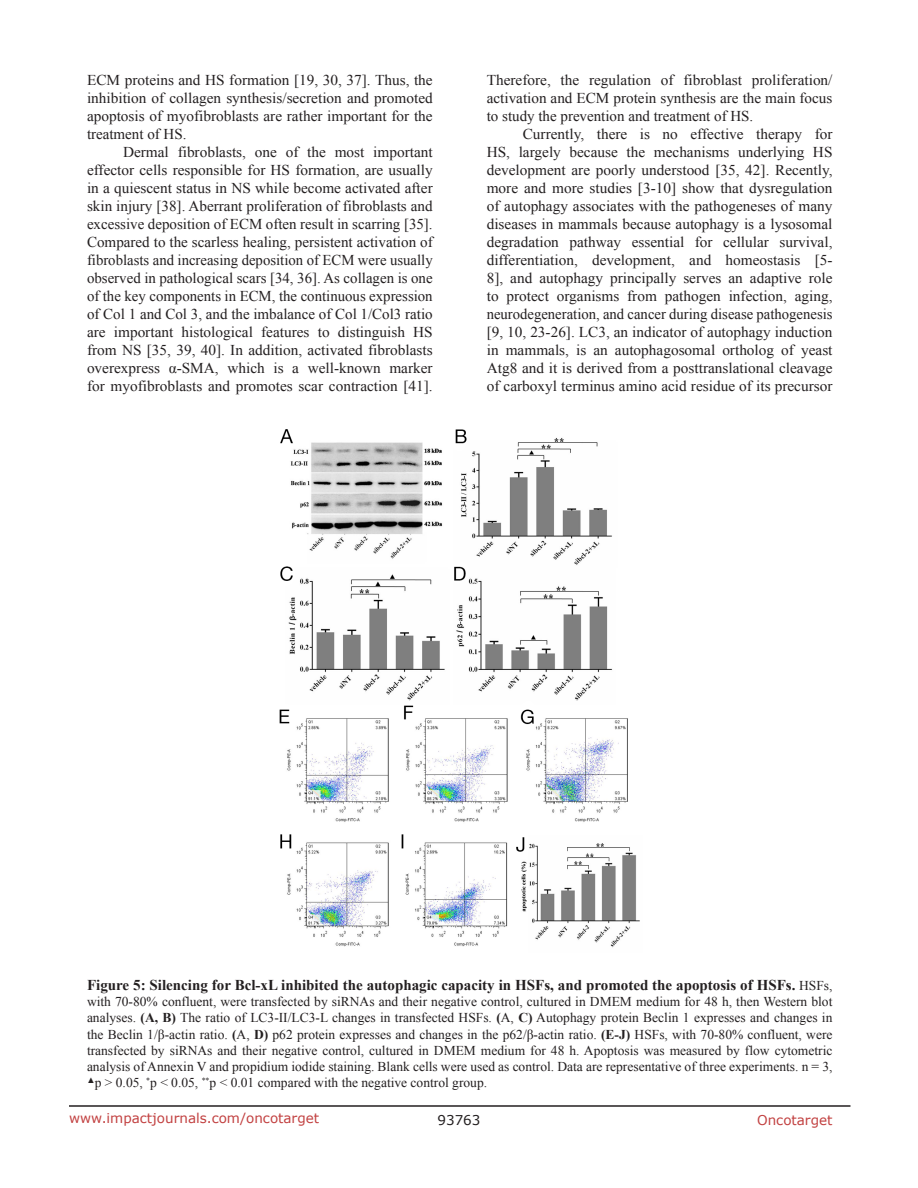
<style>
.page{position:relative;width:918px;height:1188px;background:#fff}
.page>*{position:absolute;margin:0;border:0;box-sizing:border-box;transform-origin:0 0}
.BodyText{font:15px/18px "Times New Roman";color:#231f20;text-align:justify}
.figuretext{font:700 15px "Times New Roman";color:#231f20}
.figuretext-2{font:13.5px/16.2px "Times New Roman";color:#231f20;text-align:justify}
.t1{font:13.5px "Verdana";color:#c24141}
.t2{font:13.5px "Verdana";color:#231f20}
.s1{font-weight:400;font-size:13.5px}
.s2{font-weight:700}
</style>
<div class="page">
<hr style="left:69px;top:1105px;width:781px;height:2px;background:#231f20">
<img style="left:279px;top:429px;width:361px;height:519px">
<p class="BodyText" style="left:87px;top:71px;width:347px">ECM proteins and HS formation [19, 30, 37]. Thus, the inhibition of collagen synthesis/secretion and promoted apoptosis of myofibroblasts are rather important for the treatment of HS.</p>
<p class="BodyText" style="left:87px;top:143px;width:347px;text-indent:36px">Dermal fibroblasts, one of the most important effector cells responsible for HS formation, are usually in a quiescent status in NS while become activated after skin injury [38]. Aberrant proliferation of fibroblasts and excessive deposition of ECM often result in scarring [35].<br>Compared to the scarless healing, persistent activation of fibroblasts and increasing deposition of ECM were usually observed in pathological scars [34, 36]. As collagen is one of the key components in ECM, the continuous expression of Col 1 and Col 3, and the imbalance of Col 1/Col3 ratio are important histological features to distinguish HS from NS [35, 39, 40]. In addition, activated fibroblasts overexpress α-SMA, which is a well-known marker for myofibroblasts and promotes scar contraction [41].</p>
<p class="BodyText" style="left:487px;top:71px;width:347px">Therefore, the regulation of fibroblast proliferation/ activation and ECM protein synthesis are the main focus to study the prevention and treatment of HS.</p>
<p class="BodyText" style="left:487px;top:125px;width:347px;text-indent:36px">Currently, there is no effective therapy for HS, largely because the mechanisms underlying HS development are poorly understood [35, 42]. Recently, more and more studies [3-10] show that dysregulation of autophagy associates with the pathogeneses of many diseases in mammals because autophagy is a lysosomal degradation pathway essential for cellular survival, differentiation, development, and homeostasis [5- 8], and autophagy principally serves an adaptive role to protect organisms from pathogen infection, aging, neurodegeneration, and cancer during disease pathogenesis [9, 10, 23-26]. LC3, an indicator of autophagy induction in mammals, is an autophagosomal ortholog of yeast Atg8 and it is derived from a posttranslational cleavage of carboxyl terminus amino acid residue of its precursor</p>
<p class="figuretext" style="left:87px;top:975px;width:747px">Figure 5: Silencing for Bcl-xL inhibited the autophagic capacity in HSFs, and promoted the apoptosis of HSFs. <span class="s1">HSFs,</span></p>
<p class="figuretext-2" style="left:87px;top:993px;width:747px">with 70-80% confluent, were transfected by siRNAs and their negative control, cultured in DMEM medium for 48 h, then Western blot analyses. <span class="s2">(A, B)</span> The ratio of LC3-II/LC3-L changes in transfected HSFs. <span class="s2">(</span>A, <span class="s2">C)</span> Autophagy protein Beclin 1 expresses and changes in the Beclin 1/β-actin ratio. <span class="s2">(</span>A, <span class="s2">D)</span> p62 protein expresses and changes in the p62/β-actin ratio. <span class="s2">(E-J)</span> HSFs, with 70-80% confluent, were transfected by siRNAs and their negative control, cultured in DMEM medium for 48 h. Apoptosis was measured by flow cytometric analysis of Annexin V and propidium iodide staining. Blank cells were used as control. Data are representative of three experiments. n = 3,</p>
<p class="figuretext-2" style="left:87px;top:1074px;width:402px"><sup>▲</sup>p &gt; 0.05, <sup>*</sup>p &lt; 0.05, <sup>**</sup>p &lt; 0.01 compared with the negative control group.</p>
<p class="t1" style="left:69px;top:1109px;width:252px">www.impactjournals.com/oncotarget</p>
<p class="t2" style="left:438px;top:1111px;width:44px">93763</p>
<p class="t1" style="left:757px;top:1111px;width:77px">Oncotarget</p>
</div>
